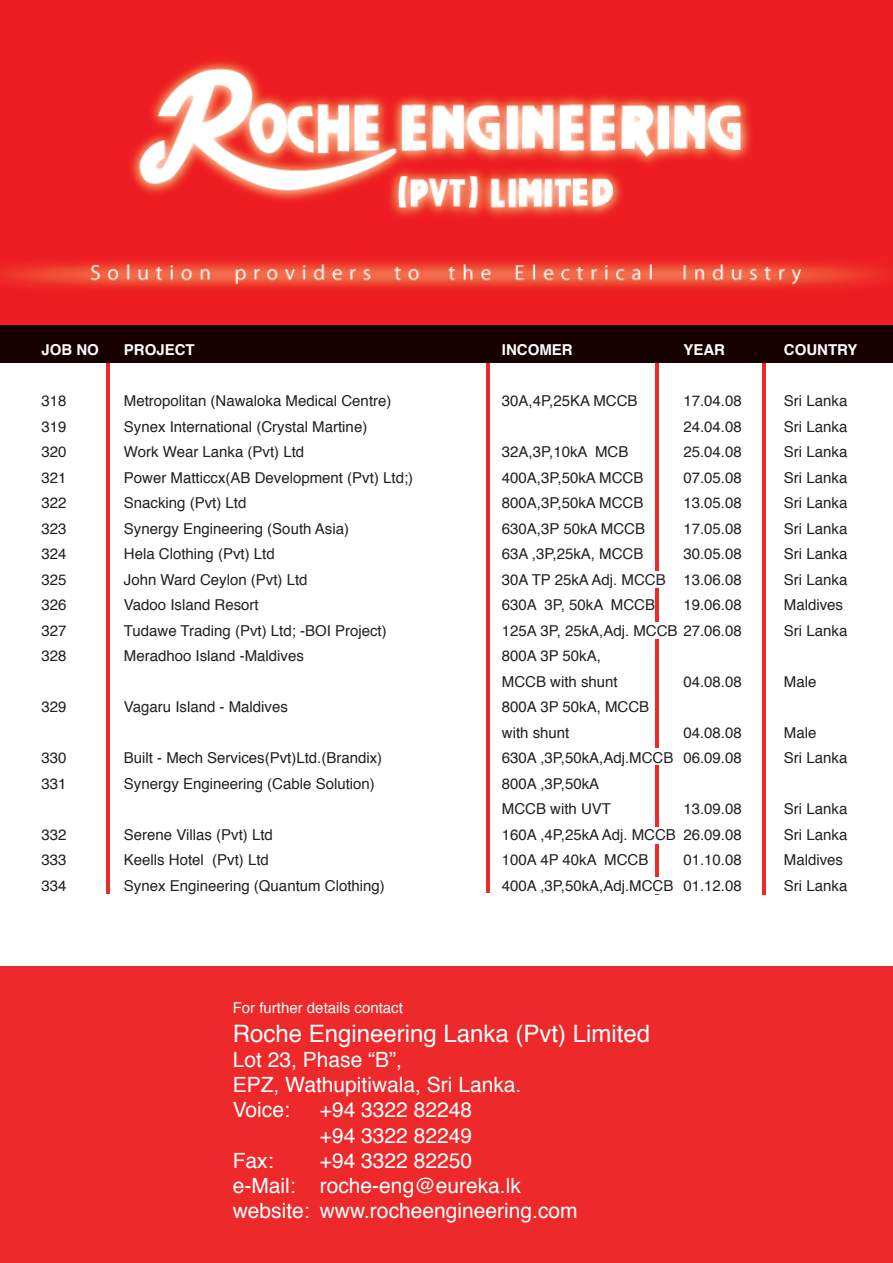
<style>
.page{position:relative;width:893px;height:1263px;background:#fff}
.page>*{position:absolute;margin:0;border:0;box-sizing:border-box;transform-origin:0 0}
.t1{font:24px "Helvetica";color:#fff}
.t2{font:21px/25.2px "Helvetica";color:#fff}
.t3{font:15px/25.5px "Helvetica";color:#231f20}
.t4{font:700 15px "Helvetica";color:#fff}
.t5{font:15px "Helvetica";color:#fff}
</style>
<div class="page">
<hr style="left:656px;top:360px;width:3px;height:534px;background:#ee292b">
<div style="left:0;top:966px;width:893px;height:297px;background:#ee292b"></div>
<hr style="left:106px;top:360px;width:4px;height:533px;background:#ee292b">
<hr style="left:486px;top:360px;width:4px;height:533px;background:#ee292b">
<hr style="left:762px;top:360px;width:3px;height:535px;background:#ee292b">
<div style="left:645px;top:572px;width:20px;height:16px;background:#fff"></div>
<div style="left:646px;top:622px;width:34px;height:17px;background:#fff"></div>
<div style="left:641px;top:748px;width:33px;height:17px;background:#fff"></div>
<div style="left:644px;top:827px;width:33px;height:17px;background:#fff"></div>
<div style="left:642px;top:878px;width:33px;height:16px;background:#fff"></div>
<img style="left:0;top:0;width:893px;height:326px">
<div style="left:0;top:326px;width:893px;height:37px;background:#170000"></div>
<p class="t4" style="left:41px;top:336px;width:59px">JOB NO</p>
<p class="t4" style="left:124px;top:336px;width:72px">PROJECT</p>
<p class="t4" style="left:502px;top:336px;width:72px">INCOMER</p>
<p class="t4" style="left:683px;top:336px;width:43px">YEAR</p>
<p class="t4" style="left:784px;top:336px;width:75px">COUNTRY</p>
<p class="t3" style="left:41px;top:388px;width:27px">318</p>
<p class="t3" style="left:124px;top:388px;width:269px">Metropolitan (Nawaloka Medical Centre)</p>
<p class="t3" style="left:502px;top:388px;width:137px">30A,4P,25KA MCCB</p>
<p class="t3" style="left:683px;top:388px;width:60px">17.04.08</p>
<p class="t3" style="left:784px;top:388px;width:65px">Sri Lanka</p>
<p class="t3" style="left:41px;top:413px;width:27px">319</p>
<p class="t3" style="left:124px;top:413px;width:245px">Synex International (Crystal Martine)</p>
<p class="t3" style="left:683px;top:413px;width:60px">24.04.08</p>
<p class="t3" style="left:784px;top:413px;width:65px">Sri Lanka</p>
<p class="t3" style="left:41px;top:439px;width:27px">320</p>
<p class="t3" style="left:124px;top:439px;width:182px">Work Wear Lanka (Pvt) Ltd</p>
<p class="t3" style="left:502px;top:439px;width:128px">32A,3P,10kA MCB</p>
<p class="t3" style="left:683px;top:439px;width:60px">25.04.08</p>
<p class="t3" style="left:784px;top:439px;width:65px">Sri Lanka</p>
<p class="t3" style="left:41px;top:464px;width:27px">321</p>
<p class="t3" style="left:124px;top:464px;width:291px">Power Matticcx(AB Development (Pvt) Ltd;)</p>
<p class="t3" style="left:502px;top:464px;width:143px">400A,3P,50kA MCCB</p>
<p class="t3" style="left:683px;top:464px;width:60px">07.05.08</p>
<p class="t3" style="left:784px;top:464px;width:65px">Sri Lanka</p>
<p class="t3" style="left:41px;top:490px;width:27px">322</p>
<p class="t3" style="left:124px;top:490px;width:124px">Snacking (Pvt) Ltd</p>
<p class="t3" style="left:502px;top:490px;width:143px">800A,3P,50kA MCCB</p>
<p class="t3" style="left:683px;top:490px;width:60px">13.05.08</p>
<p class="t3" style="left:784px;top:490px;width:65px">Sri Lanka</p>
<p class="t3" style="left:41px;top:515px;width:27px">323</p>
<p class="t3" style="left:124px;top:515px;width:227px">Synergy Engineering (South Asia)</p>
<p class="t3" style="left:502px;top:515px;width:145px">630A,3P 50kA MCCB</p>
<p class="t3" style="left:683px;top:515px;width:60px">17.05.08</p>
<p class="t3" style="left:784px;top:515px;width:65px">Sri Lanka</p>
<p class="t3" style="left:41px;top:541px;width:27px">324</p>
<p class="t3" style="left:124px;top:541px;width:152px">Hela Clothing (Pvt) Ltd</p>
<p class="t3" style="left:502px;top:541px;width:143px">63A ,3P,25kA, MCCB</p>
<p class="t3" style="left:683px;top:541px;width:60px">30.05.08</p>
<p class="t3" style="left:784px;top:541px;width:65px">Sri Lanka</p>
<p class="t3" style="left:41px;top:566px;width:27px">325</p>
<p class="t3" style="left:124px;top:566px;width:185px">John Ward Ceylon (Pvt) Ltd</p>
<p class="t3" style="left:502px;top:566px;width:241px">30A TP 25kA Adj. MCCB 13.06.08</p>
<p class="t3" style="left:784px;top:566px;width:65px">Sri Lanka</p>
<p class="t3" style="left:41px;top:592px;width:27px">326</p>
<p class="t3" style="left:124px;top:592px;width:136px">Vadoo Island Resort</p>
<p class="t3" style="left:502px;top:592px;width:155px">630A 3P, 50kA MCCB</p>
<p class="t3" style="left:683px;top:592px;width:60px">19.06.08</p>
<p class="t3" style="left:784px;top:592px;width:61px">Maldives</p>
<p class="t3" style="left:41px;top:617px;width:27px">327</p>
<p class="t3" style="left:124px;top:617px;width:264px">Tudawe Trading (Pvt) Ltd; -BOI Project)</p>
<p class="t3" style="left:502px;top:617px;width:241px">125A 3P, 25kA,Adj. MCCB 27.06.08</p>
<p class="t3" style="left:784px;top:617px;width:65px">Sri Lanka</p>
<p class="t3" style="left:41px;top:643px;width:27px">328</p>
<p class="t3" style="left:124px;top:643px;width:182px">Meradhoo Island -Maldives</p>
<p class="t3" style="left:502px;top:643px;width:117px">800A 3P 50kA,<br>MCCB with shunt</p>
<p class="t3" style="left:683px;top:668px;width:60px">04.08.08</p>
<p class="t3" style="left:784px;top:668px;width:34px">Male</p>
<p class="t3" style="left:41px;top:694px;width:27px">329</p>
<p class="t3" style="left:124px;top:694px;width:165px">Vagaru Island - Maldives</p>
<p class="t3" style="left:502px;top:694px;width:149px">800A 3P 50kA, MCCB with shunt</p>
<p class="t3" style="left:683px;top:719px;width:60px">04.08.08</p>
<p class="t3" style="left:784px;top:719px;width:34px">Male</p>
<p class="t3" style="left:41px;top:745px;width:27px">330</p>
<p class="t3" style="left:124px;top:745px;width:260px">Built - Mech Services(Pvt)Ltd.(Brandix)</p>
<p class="t3" style="left:502px;top:745px;width:241px">630A ,3P,50kA,Adj.MCCB 06.09.08</p>
<p class="t3" style="left:784px;top:745px;width:65px">Sri Lanka</p>
<p class="t3" style="left:41px;top:770px;width:27px">331</p>
<p class="t3" style="left:124px;top:770px;width:252px">Synergy Engineering (Cable Solution)</p>
<p class="t3" style="left:502px;top:770px;width:111px">800A ,3P,50kA<br>MCCB with UVT</p>
<p class="t3" style="left:683px;top:796px;width:60px">13.09.08</p>
<p class="t3" style="left:784px;top:796px;width:65px">Sri Lanka</p>
<p class="t3" style="left:41px;top:821px;width:27px">332</p>
<p class="t3" style="left:124px;top:821px;width:150px">Serene Villas (Pvt) Ltd</p>
<p class="t3" style="left:502px;top:821px;width:241px">160A ,4P,25kA Adj. MCCB 26.09.08</p>
<p class="t3" style="left:784px;top:821px;width:65px">Sri Lanka</p>
<p class="t3" style="left:41px;top:847px;width:27px">333</p>
<p class="t3" style="left:124px;top:847px;width:147px">Keells Hotel (Pvt) Ltd</p>
<p class="t3" style="left:502px;top:847px;width:148px">100A 4P 40kA MCCB</p>
<p class="t3" style="left:683px;top:847px;width:60px">01.10.08</p>
<p class="t3" style="left:784px;top:847px;width:61px">Maldives</p>
<p class="t3" style="left:41px;top:872px;width:27px">334</p>
<p class="t3" style="left:124px;top:872px;width:262px">Synex Engineering (Quantum Clothing)</p>
<p class="t3" style="left:502px;top:872px;width:241px">400A ,3P,50kA,Adj.MCCB 01.12.08</p>
<p class="t3" style="left:784px;top:872px;width:65px">Sri Lanka</p>
<p class="t5" style="left:233px;top:995px;width:172px">For further details contact</p>
<h1 class="t1" style="left:233px;top:1013px;width:419px">Roche Engineering Lanka (Pvt) Limited</h1>
<h2 class="t2" style="left:233px;top:1046px;width:290px">Lot 23, Phase “B”,<br>EPZ, Wathupitiwala, Sri Lanka.<br>Voice:</h2>
<h2 class="t2" style="left:320px;top:1097px;width:154px">+94 3322 82248 +94 3322 82249</h2>
<h2 class="t2" style="left:233px;top:1147px;width:42px">Fax:</h2>
<h2 class="t2" style="left:233px;top:1147px;width:346px;text-indent:87px">+94 3322 82250<br>e-Mail: roche-eng@eureka.lk website: www.rocheengineering.com</h2>
</div>
